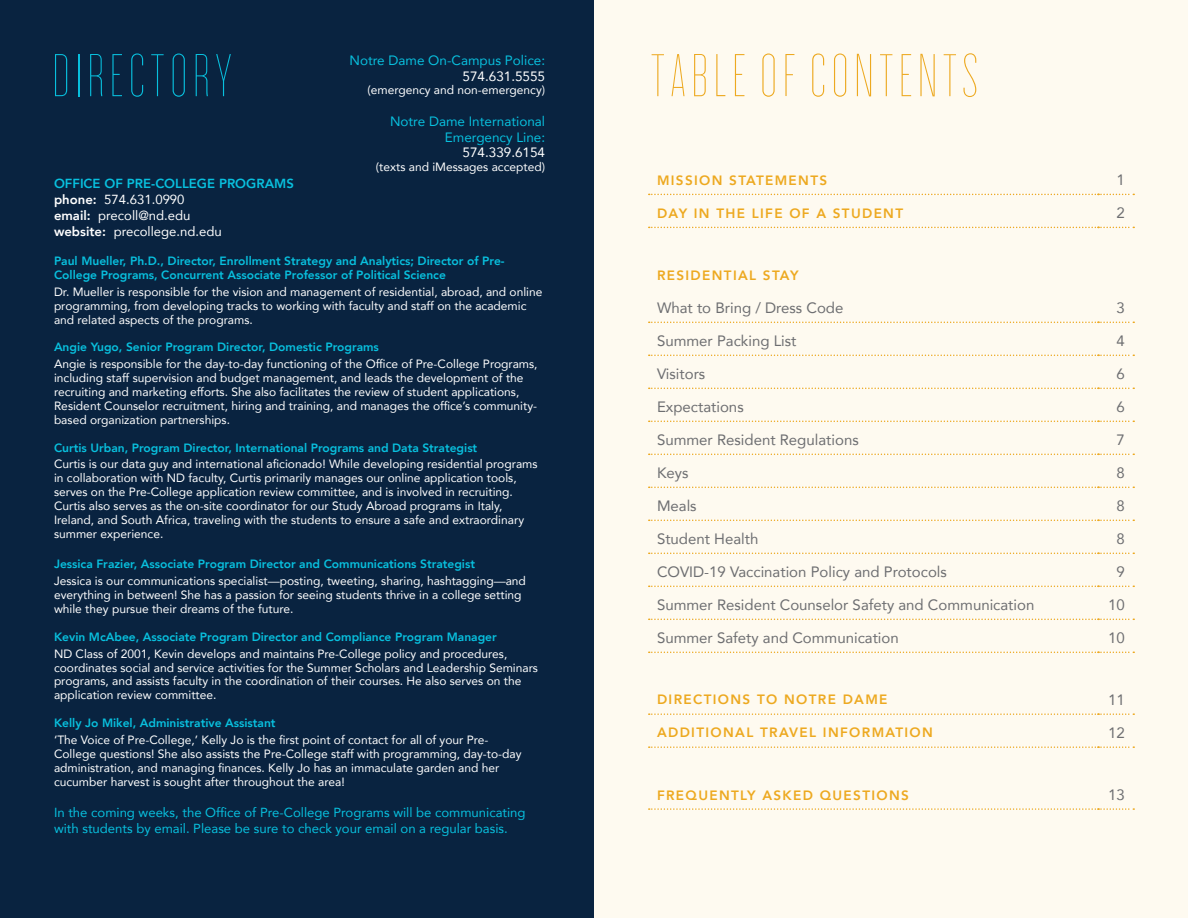
<style>
.page{position:relative;width:1188px;height:918px;background:#fff}
.page>*{position:absolute;margin:0;border:0;box-sizing:border-box;transform-origin:0 0}
.t1{font:72px "Cyclone Inline";letter-spacing:.015em;color:#eda920}
.t2{font:72px "Cyclone Inline";letter-spacing:.015em;color:#08c0de}
.t3{font:15px "Avenir";color:#6d6e71}
.t4{font:800 13.5px "Avenir";letter-spacing:.1em;color:#eda920}
.t5{font:13.5px/15.8px "Avenir";color:#08c0de;text-align:right}
.t6{font:13.5px "Avenir";color:#fff}
.t7{font:13.2px/15.8px "Avenir";color:#08c0de}
.t8{font:13.2px/15.8px "Avenir";color:#fff}
.t9{font:12px/13.8px "Avenir";color:#fff}
.t10{font:800 12px/13.8px "Avenir";color:#08c0de}
.s1{font-weight:800;color:#08c0de}
.s2{font-weight:800}
</style>
<div class="page">
<div style="left:594px;top:0;width:594px;height:918px;background:#fefaf0"></div>
<div style="left:0;top:0;width:594px;height:918px;background:#092340"></div>
<svg style="left:649px;top:322px;width:485px;height:1px"></svg>
<svg style="left:649px;top:355px;width:485px;height:1px"></svg>
<svg style="left:649px;top:388px;width:485px;height:1px"></svg>
<svg style="left:649px;top:421px;width:485px;height:1px"></svg>
<svg style="left:649px;top:454px;width:485px;height:1px"></svg>
<svg style="left:649px;top:487px;width:485px;height:1px"></svg>
<svg style="left:649px;top:520px;width:485px;height:1px"></svg>
<svg style="left:649px;top:553px;width:485px;height:1px"></svg>
<svg style="left:649px;top:586px;width:485px;height:1px"></svg>
<svg style="left:649px;top:619px;width:485px;height:1px"></svg>
<svg style="left:649px;top:808px;width:485px;height:2px"></svg>
<svg style="left:649px;top:194px;width:485px;height:1px"></svg>
<svg style="left:649px;top:227px;width:485px;height:1px"></svg>
<svg style="left:649px;top:652px;width:485px;height:1px"></svg>
<svg style="left:649px;top:713px;width:485px;height:2px"></svg>
<svg style="left:649px;top:746px;width:485px;height:2px"></svg>
<h1 class="t2" style="left:50px;top:39px;width:186px">DIRECTORY</h1>
<p class="t5" style="left:350px;top:52px;width:197px">Notre Dame On-Campus Police:</p>
<p class="t6" style="left:463px;top:65px;width:84px">574.631.5555</p>
<p class="t9" style="left:367px;top:83px;width:179px">(emergency and non-emergency)</p>
<p class="t5" style="left:390px;top:113px;width:157px">Notre Dame International<br>Emergency Line:</p>
<p class="t6" style="left:463px;top:142px;width:84px">574.339.6154</p>
<p class="t9" style="left:376px;top:159px;width:171px">(texts and iMessages accepted)</p>
<p class="t8" style="left:54px;top:175px;width:241px"><span class="s1">OFFICE OF PRE-COLLEGE PROGRAMS </span><span class="s2">phone:</span> 574.631.0990<br><span class="s2">email:</span> precoll@nd.edu<br><span class="s2">website:</span> precollege.nd.edu</p>
<p class="t10" style="left:54px;top:254px;width:452px">Paul Mueller, Ph.D., Director, Enrollment Strategy and Analytics; Director of Pre-<br>College Programs, Concurrent Associate Professor of Political Science</p>
<p class="t9" style="left:54px;top:284px;width:490px">Dr. Mueller is responsible for the vision and management of residential, abroad, and online programming, from developing tracks to working with faculty and staff on the academic and related aspects of the programs.</p>
<p class="t10" style="left:54px;top:340px;width:326px">Angie Yugo, Senior Program Director, Domestic Programs</p>
<p class="t9" style="left:54px;top:357px;width:485px">Angie is responsible for the day-to-day functioning of the Office of Pre-College Programs, including staff supervision and budget management, and leads the development of the recruiting and marketing efforts. She also facilitates the review of student applications, Resident Counselor recruitment, hiring and training, and manages the office’s community&shy;based organization partnerships.</p>
<p class="t10" style="left:54px;top:440px;width:425px">Curtis Urban, Program Director, International Programs and Data Strategist</p>
<p class="t9" style="left:54px;top:457px;width:485px">Curtis is our data guy and international aficionado! While developing residential programs in collaboration with ND faculty, Curtis primarily manages our online application tools, serves on the Pre-College application review committee, and is involved in recruiting.<br>Curtis also serves as the on-site coordinator for our Study Abroad programs in Italy, Ireland, and South Africa, traveling with the students to ensure a safe and extraordinary summer experience.</p>
<p class="t10" style="left:54px;top:557px;width:423px">Jessica Frazier, Associate Program Director and Communications Strategist</p>
<p class="t9" style="left:54px;top:574px;width:473px">Jessica is our communications specialist—posting, tweeting, sharing, hashtagging—and everything in between! She has a passion for seeing students thrive in a college setting while they pursue their dreams of the future.</p>
<p class="t10" style="left:54px;top:630px;width:444px">Kevin McAbee, Associate Program Director and Compliance Program Manager</p>
<p class="t9" style="left:54px;top:646px;width:486px">ND Class of 2001, Kevin develops and maintains Pre-College policy and procedures, coordinates social and service activities for the Summer Scholars and Leadership Seminars programs, and assists faculty in the coordination of their courses. He also serves on the application review committee.</p>
<p class="t10" style="left:54px;top:716px;width:223px">Kelly Jo Mikel, Administrative Assistant</p>
<p class="t9" style="left:54px;top:733px;width:469px">‘The Voice of Pre-College,’ Kelly Jo is the first point of contact for all of your Pre-College questions! She also assists the Pre-College staff with programming, day-to-day administration, and managing finances. Kelly Jo has an immaculate garden and her cucumber harvest is sought after throughout the area!</p>
<p class="t7" style="left:54px;top:804px;width:473px">In the coming weeks, the Office of Pre-College Programs will be communicating with students by email. Please be sure to check your email on a regular basis.</p>
<h1 class="t1" style="left:649px;top:39px;width:333px">TABLE OF CONTENTS</h1>
<p class="t4" style="left:657px;top:169px;width:172px">MISSION STATEMENTS</p>
<p class="t3" style="left:1117px;top:168px;width:10px">1</p>
<p class="t4" style="left:657px;top:202px;width:248px">DAY IN THE LIFE OF A STUDENT</p>
<p class="t3" style="left:1117px;top:201px;width:10px">2</p>
<p class="t4" style="left:657px;top:264px;width:143px">RESIDENTIAL STAY</p>
<p class="t3" style="left:657px;top:296px;width:188px">What to Bring / Dress Code</p>
<p class="t3" style="left:1117px;top:296px;width:10px">3</p>
<p class="t3" style="left:657px;top:329px;width:141px">Summer Packing List</p>
<p class="t3" style="left:1117px;top:329px;width:10px">4</p>
<p class="t3" style="left:657px;top:362px;width:50px">Visitors</p>
<p class="t3" style="left:1117px;top:362px;width:10px">6</p>
<p class="t3" style="left:657px;top:395px;width:88px">Expectations</p>
<p class="t3" style="left:1117px;top:395px;width:10px">6</p>
<p class="t3" style="left:657px;top:428px;width:203px">Summer Resident Regulations</p>
<p class="t3" style="left:1117px;top:428px;width:10px">7</p>
<p class="t3" style="left:657px;top:461px;width:33px">Keys</p>
<p class="t3" style="left:1117px;top:461px;width:10px">8</p>
<p class="t3" style="left:657px;top:494px;width:41px">Meals</p>
<p class="t3" style="left:1117px;top:494px;width:10px">8</p>
<p class="t3" style="left:657px;top:527px;width:103px">Student Health</p>
<p class="t3" style="left:1117px;top:527px;width:10px">8</p>
<p class="t3" style="left:657px;top:560px;width:291px">COVID-19 Vaccination Policy and Protocols</p>
<p class="t3" style="left:1117px;top:560px;width:10px">9</p>
<p class="t3" style="left:657px;top:593px;width:379px">Summer Resident Counselor Safety and Communication</p>
<p class="t3" style="left:1108px;top:593px;width:18px">10</p>
<p class="t3" style="left:657px;top:626px;width:243px">Summer Safety and Communication</p>
<p class="t3" style="left:1108px;top:626px;width:18px">10</p>
<p class="t4" style="left:657px;top:689px;width:232px">DIRECTIONS TO NOTRE DAME</p>
<p class="t3" style="left:1108px;top:688px;width:18px">11</p>
<p class="t4" style="left:657px;top:722px;width:277px">ADDITIONAL TRAVEL INFORMATION</p>
<p class="t3" style="left:1108px;top:721px;width:18px">12</p>
<p class="t4" style="left:657px;top:785px;width:253px">FREQUENTLY ASKED QUESTIONS</p>
<p class="t3" style="left:1108px;top:783px;width:18px">13</p>
</div>
